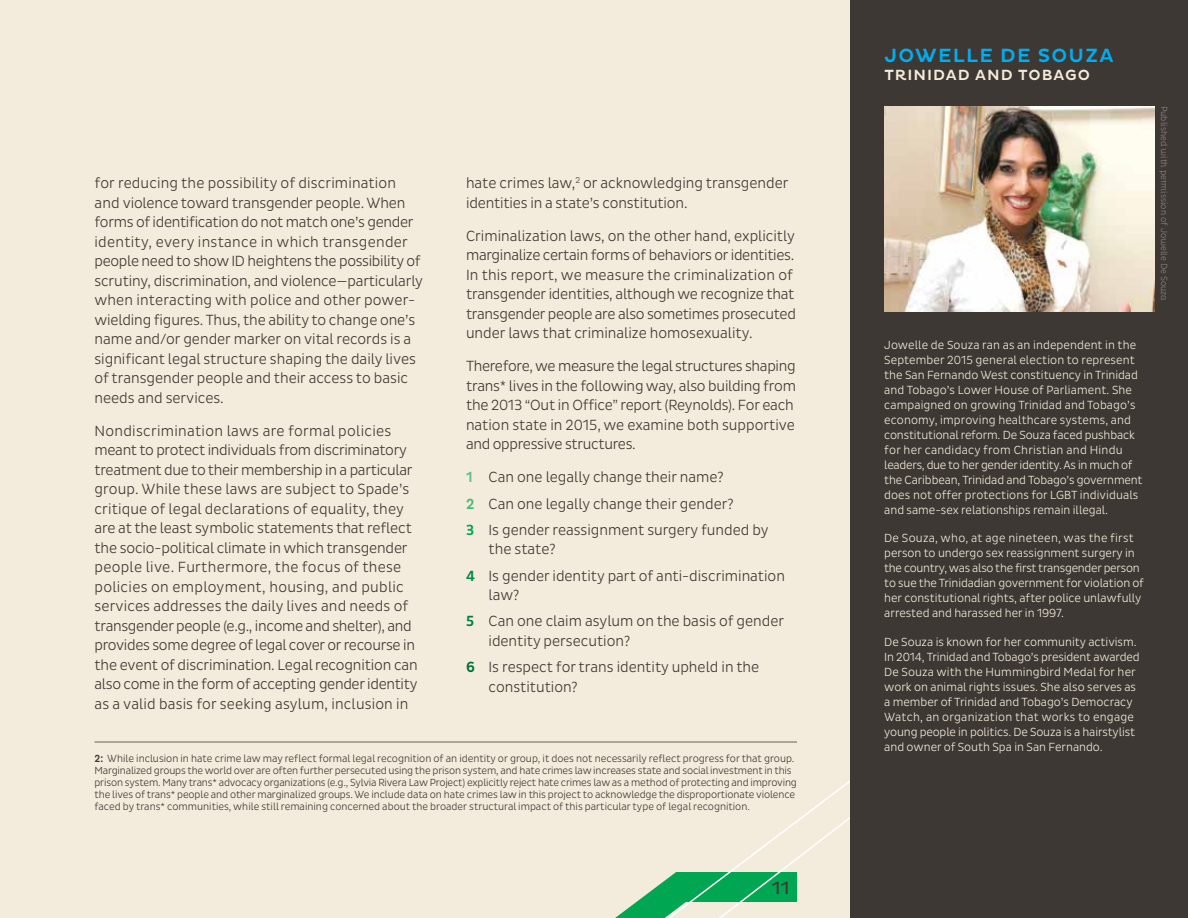
<style>
.page{position:relative;width:1188px;height:918px;background:#f3ecdc}
.page>*{position:absolute;margin:0;border:0;box-sizing:border-box;transform-origin:0 0}
.t1{font:500 19.5px "Pluto";letter-spacing:.065em;color:#00aeef}
.t2{font:18px "Pluto";color:#3e3834}
.t3{font:300 15px/19.5px "Pluto Sans Cond";letter-spacing:-.005em;color:#3e3834}
.t4{font:500 15px "Pluto";letter-spacing:.065em;color:#f3ecdc}
.t5{font:300 12px/15px "Pluto Sans Cond";color:#f3ecdc}
.t6{font:300 10.5px/12px "Pluto Sans Cond";letter-spacing:-.01em;color:#3e3834}
.t7{font:300 9px "Pluto Cond";color:#8d8380}
.s1{font-weight:500;color:#60c08e}
.s2{font-weight:500;color:#4dba6f}
.s3{font-weight:500;color:#00a54f}
.s4{font-weight:500;color:#008a43}
.s5{font-weight:500;color:#007d3f}
.s6{font-weight:500;color:#006f38}
.s7{font-weight:500}
</style>
<div class="page">
<svg style="left:615px;top:780px;width:235px;height:138px"></svg>
<div style="left:850px;top:0;width:338px;height:918px;background:#3e3834"></div>
<hr style="left:94px;top:742px;width:703px;height:1px;background:#6a615d">
<img style="left:884px;top:106px;width:270px;height:205px">
<p class="t3" style="left:94px;top:174px;width:330px">for reducing the possibility of discrimination and violence toward transgender people. When forms of identification do not match one’s gender identity, every instance in which transgender people need to show ID heightens the possibility of scrutiny, discrimination, and violence—particularly when interacting with police and other power&shy;wielding figures. Thus, the ability to change one’s name and/or gender marker on vital records is a significant legal structure shaping the daily lives of transgender people and their access to basic needs and services.</p>
<p class="t3" style="left:94px;top:421px;width:325px">Nondiscrimination laws are formal policies meant to protect individuals from discriminatory treatment due to their membership in a particular group. While these laws are subject to Spade’s critique of legal declarations of equality, they are at the least symbolic statements that reflect the socio-political climate in which transgender people live. Furthermore, the focus of these policies on employment, housing, and public services addresses the daily lives and needs of transgender people (e.g., income and shelter), and provides some degree of legal cover or recourse in the event of discrimination. Legal recognition can also come in the form of accepting gender identity as a valid basis for seeking asylum, inclusion in</p>
<p class="t3" style="left:466px;top:174px;width:324px">hate crimes law,<sup>2</sup> or acknowledging transgender identities in a state’s constitution.</p>
<p class="t3" style="left:466px;top:226px;width:331px">Criminalization laws, on the other hand, explicitly marginalize certain forms of behaviors or identities.<br>In this report, we measure the criminalization of transgender identities, although we recognize that transgender people are also sometimes prosecuted under laws that criminalize homosexuality.</p>
<p class="t3" style="left:466px;top:357px;width:331px">Therefore, we measure the legal structures shaping trans* lives in the following way, also building from the 2013 “Out in Office” report (Reynolds). For each nation state in 2015, we examine both supportive and oppressive structures.</p>
<p class="t3" style="left:466px;top:464px;width:304px;line-height:26.2px"><span class="s1">1</span> Can one legally change their name?<br><span class="s2">2</span> Can one legally change their gender?<br><span class="s3">3</span> Is gender reassignment surgery funded by</p>
<p class="t3" style="left:466px;top:536px;width:321px;line-height:26.2px;text-indent:22px">the state?<br><span class="s4">4</span> Is gender identity part of anti-discrimination</p>
<p class="t3" style="left:466px;top:582px;width:320px;line-height:26.2px;text-indent:22px">law?<br><span class="s5">5</span> Can one claim asylum on the basis of gender</p>
<p class="t3" style="left:466px;top:628px;width:295px;line-height:26.2px;text-indent:22px">identity persecution?<br><span class="s6">6</span> Is respect for trans identity upheld in the</p>
<p class="t3" style="left:489px;top:677px;width:91px">constitution?</p>
<p class="t6" style="left:94px;top:753px;width:704px"><span class="s7">2:</span> While inclusion in hate crime law may reflect formal legal recognition of an identity or group, it does not necessarily reflect progress for that group.<br>Marginalized groups the world over are often further persecuted using the prison system, and hate crimes law increases state and social investment in this prison system. Many trans* advocacy organizations (e.g., Sylvia Rivera Law Project) explicitly reject hate crimes law as a method of protecting and improving the lives of trans* people and other marginalized groups. We include data on hate crimes law in this project to acknowledge the disproportionate violence faced by trans* communities, while still remaining concerned about the broader structural impact of this particular type of legal recognition.</p>
<p class="t2" style="left:772px;top:877px;width:19px">11</p>
<h1 class="t1" style="left:884px;top:44px;width:231px">JOWELLE DE SOUZA</h1>
<p class="t4" style="left:884px;top:66px;width:207px">TRINIDAD AND TOBAGO</p>
<p class="t7" style="left:1169px;top:106px;width:196px;rotate:90deg">Published with permission of Jowelle De Souza</p>
<p class="t5" style="left:884px;top:337px;width:260px">Jowelle de Souza ran as an independent in the September 2015 general election to represent the San Fernando West constituency in Trinidad and Tobago’s Lower House of Parliament. She campaigned on growing Trinidad and Tobago’s economy, improving healthcare systems, and constitutional reform. De Souza faced pushback for her candidacy from Christian and Hindu leaders, due to her gender identity. As in much of the Caribbean, Trinidad and Tobago’s government does not offer protections for LGBT individuals and same-sex relationships remain illegal.</p>
<p class="t5" style="left:884px;top:531px;width:261px">De Souza, who, at age nineteen, was the first person to undergo sex reassignment surgery in the country, was also the first transgender person to sue the Trinidadian government for violation of her constitutional rights, after police unlawfully arrested and harassed her in 1997.</p>
<p class="t5" style="left:884px;top:634px;width:257px">De Souza is known for her community activism.<br>In 2014, Trinidad and Tobago’s president awarded De Souza with the Hummingbird Medal for her work on animal rights issues. She also serves as a member of Trinidad and Tobago’s Democracy Watch, an organization that works to engage young people in politics. De Souza is a hairstylist and owner of South Spa in San Fernando.</p>
</div>
